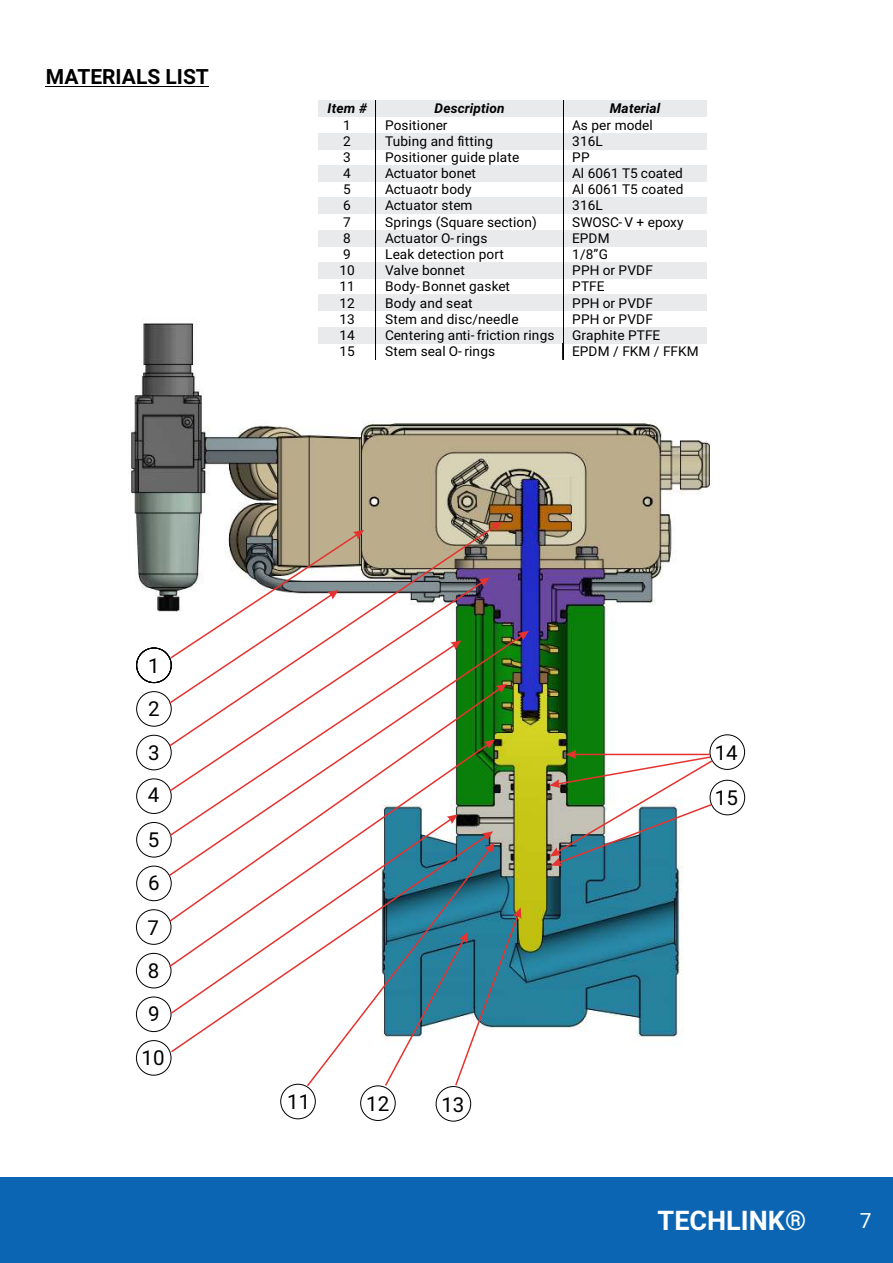
<style>
.page{position:relative;width:893px;height:1263px;background:#fff}
.page>*{position:absolute;margin:0;border:0;box-sizing:border-box;transform-origin:0 0}
.t1{font:700 27px "Roboto";color:#fefefe}
.t2{font:700 21px "Roboto";color:#000}
.t3{font:21px "Roboto";color:#fefefe}
.t4{font:20.55px/43.8px "Roboto";color:#000}
.t5{font:13.5px "Roboto";letter-spacing:.01em;color:#000}
.t6{font:italic 700 13.5px "Roboto";letter-spacing:.015em;color:#000}
</style>
<div class="page">
<div style="left:0;top:1178px;width:893px;height:85px;background:#0b65b3"></div>
<hr style="left:46px;top:86px;width:163px;height:1px;background:#000">
<img style="left:129px;top:323px;width:586px;height:722px">
<div style="left:136px;top:822px;width:36px;height:35px;border:1px solid #000;border-radius:50%"></div>
<div style="left:136px;top:866px;width:36px;height:35px;border:1px solid #000;border-radius:50%"></div>
<div style="left:136px;top:909px;width:35px;height:36px;border:1px solid #000;border-radius:50%"></div>
<div style="left:136px;top:953px;width:35px;height:35px;border:1px solid #000;border-radius:50%"></div>
<div style="left:136px;top:1040px;width:35px;height:35px;border:1px solid #000;border-radius:50%"></div>
<div style="left:136px;top:691px;width:36px;height:36px;border:1px solid #000;border-radius:50%"></div>
<div style="left:136px;top:735px;width:36px;height:35px;border:1px solid #000;border-radius:50%"></div>
<div style="left:136px;top:996px;width:35px;height:36px;border:1px solid #000;border-radius:50%"></div>
<div style="left:280px;top:1084px;width:36px;height:35px;border:1px solid #000;border-radius:50%"></div>
<div style="left:360px;top:1085px;width:36px;height:36px;border:1px solid #000;border-radius:50%"></div>
<div style="left:136px;top:778px;width:36px;height:36px;border:1px solid #000;border-radius:50%"></div>
<div style="left:436px;top:1086px;width:35px;height:35px;border:1px solid #000;border-radius:50%"></div>
<div style="left:710px;top:734px;width:35px;height:36px;border:1px solid #000;border-radius:50%"></div>
<div style="left:710px;top:780px;width:35px;height:35px;border:1px solid #000;border-radius:50%"></div>
<div style="left:136px;top:647px;width:36px;height:36px;border:1px solid #000;border-radius:50%"></div>
<img style="left:169px;top:522px;width:333px;height:109px">
<svg style="left:170px;top:577px;width:320px;height:54px"></svg>
<svg style="left:169px;top:631px;width:360px;height:245px"></svg>
<svg style="left:169px;top:684px;width:338px;height:223px"></svg>
<svg style="left:169px;top:739px;width:326px;height:228px"></svg>
<svg style="left:171px;top:814px;width:287px;height:17px"></svg>
<svg style="left:171px;top:831px;width:322px;height:221px"></svg>
<svg style="left:307px;top:843px;width:188px;height:243px"></svg>
<svg style="left:385px;top:907px;width:136px;height:179px"></svg>
<div style="left:318px;top:101px;width:57px;height:16px;background:#e8eaec"></div>
<div style="left:376px;top:101px;width:187px;height:16px;background:#e8eaec"></div>
<div style="left:563px;top:101px;width:144px;height:16px;background:#e8eaec"></div>
<div style="left:318px;top:133px;width:57px;height:16px;background:#e8eaec"></div>
<div style="left:376px;top:133px;width:187px;height:16px;background:#e8eaec"></div>
<div style="left:563px;top:133px;width:144px;height:16px;background:#e8eaec"></div>
<div style="left:318px;top:165px;width:57px;height:17px;background:#e8eaec"></div>
<div style="left:376px;top:165px;width:187px;height:17px;background:#e8eaec"></div>
<div style="left:563px;top:165px;width:144px;height:17px;background:#e8eaec"></div>
<div style="left:318px;top:198px;width:57px;height:16px;background:#e8eaec"></div>
<div style="left:376px;top:198px;width:187px;height:16px;background:#e8eaec"></div>
<div style="left:563px;top:198px;width:144px;height:16px;background:#e8eaec"></div>
<div style="left:318px;top:230px;width:57px;height:16px;background:#e8eaec"></div>
<div style="left:376px;top:230px;width:187px;height:16px;background:#e8eaec"></div>
<div style="left:563px;top:230px;width:144px;height:16px;background:#e8eaec"></div>
<div style="left:318px;top:262px;width:57px;height:17px;background:#e8eaec"></div>
<div style="left:376px;top:262px;width:187px;height:17px;background:#e8eaec"></div>
<div style="left:563px;top:262px;width:144px;height:17px;background:#e8eaec"></div>
<div style="left:318px;top:295px;width:57px;height:16px;background:#e8eaec"></div>
<div style="left:376px;top:295px;width:187px;height:16px;background:#e8eaec"></div>
<div style="left:563px;top:295px;width:144px;height:16px;background:#e8eaec"></div>
<div style="left:318px;top:327px;width:57px;height:16px;background:#e8eaec"></div>
<div style="left:376px;top:327px;width:187px;height:16px;background:#e8eaec"></div>
<div style="left:563px;top:327px;width:144px;height:16px;background:#e8eaec"></div>
<svg style="left:375px;top:101px;width:1px;height:258px"></svg>
<svg style="left:562px;top:101px;width:2px;height:258px"></svg>
<svg style="left:549px;top:750px;width:163px;height:116px"></svg>
<h2 class="t2" style="left:46px;top:68px;width:165px">MATERIALS LIST</h2>
<p class="t6" style="left:328px;top:103px;width:41px">Item #</p>
<p class="t6" style="left:434px;top:103px;width:72px">Description</p>
<p class="t6" style="left:610px;top:103px;width:52px">Material</p>
<p class="t5" style="left:343px;top:119px;width:9px">1</p>
<p class="t5" style="left:385px;top:119px;width:64px">Positioner</p>
<p class="t5" style="left:572px;top:119px;width:82px">As per model</p>
<p class="t5" style="left:343px;top:136px;width:9px">2</p>
<p class="t5" style="left:385px;top:136px;width:109px">Tubing and fitting</p>
<p class="t5" style="left:572px;top:136px;width:32px">316L</p>
<p class="t5" style="left:343px;top:152px;width:9px">3</p>
<p class="t5" style="left:385px;top:152px;width:136px">Positioner guide plate</p>
<p class="t5" style="left:572px;top:152px;width:19px">PP</p>
<p class="t5" style="left:343px;top:168px;width:9px">4</p>
<p class="t5" style="left:385px;top:168px;width:92px">Actuator bonet</p>
<p class="t5" style="left:572px;top:168px;width:112px">Al 6061 T5 coated</p>
<p class="t5" style="left:343px;top:184px;width:9px">5</p>
<p class="t5" style="left:385px;top:184px;width:88px">Actuaotr body</p>
<p class="t5" style="left:572px;top:184px;width:113px">Al 6061 T5 coated</p>
<p class="t5" style="left:343px;top:200px;width:9px">6</p>
<p class="t5" style="left:385px;top:200px;width:89px">Actuator stem</p>
<p class="t5" style="left:572px;top:200px;width:32px">316L</p>
<p class="t5" style="left:343px;top:216px;width:9px">7</p>
<p class="t5" style="left:385px;top:216px;width:153px">Springs (Square section)</p>
<p class="t5" style="left:572px;top:216px;width:113px">SWOSC- V + epoxy</p>
<p class="t5" style="left:343px;top:233px;width:9px">8</p>
<p class="t5" style="left:385px;top:233px;width:104px">Actuator O- rings</p>
<p class="t5" style="left:572px;top:233px;width:39px">EPDM</p>
<p class="t5" style="left:343px;top:249px;width:9px">9</p>
<p class="t5" style="left:385px;top:249px;width:120px">Leak detection port</p>
<p class="t5" style="left:572px;top:249px;width:37px">1/8”G</p>
<p class="t5" style="left:339px;top:265px;width:17px">10</p>
<p class="t5" style="left:385px;top:265px;width:81px">Valve bonnet</p>
<p class="t5" style="left:572px;top:265px;width:82px">PPH or PVDF</p>
<p class="t5" style="left:339px;top:281px;width:17px">11</p>
<p class="t5" style="left:385px;top:281px;width:126px">Body- Bonnet gasket</p>
<p class="t5" style="left:572px;top:281px;width:34px">PTFE</p>
<p class="t5" style="left:339px;top:297px;width:17px">12</p>
<p class="t5" style="left:385px;top:297px;width:89px">Body and seat</p>
<p class="t5" style="left:572px;top:297px;width:82px">PPH or PVDF</p>
<p class="t5" style="left:339px;top:314px;width:17px">13</p>
<p class="t5" style="left:385px;top:314px;width:135px">Stem and disc/needle</p>
<p class="t5" style="left:572px;top:314px;width:82px">PPH or PVDF</p>
<p class="t5" style="left:339px;top:330px;width:17px">14</p>
<p class="t5" style="left:385px;top:330px;width:171px">Centering anti- friction rings</p>
<p class="t5" style="left:572px;top:330px;width:90px">Graphite PTFE</p>
<p class="t5" style="left:339px;top:346px;width:17px">15</p>
<p class="t5" style="left:385px;top:346px;width:112px">Stem seal O- rings</p>
<p class="t5" style="left:572px;top:346px;width:128px">EPDM / FKM / FFKM</p>
<h3 class="t4" style="left:148px;top:645px;width:13px">1</h3>
<h3 class="t4" style="left:148px;top:689px;width:13px">2<br>3</h3>
<h3 class="t4" style="left:148px;top:775px;width:13px">4</h3>
<h3 class="t4" style="left:148px;top:820px;width:14px;text-align:justify">5<br>6<br>7<br>8</h3>
<h3 class="t4" style="left:148px;top:994px;width:13px">9</h3>
<h3 class="t4" style="left:142px;top:1038px;width:25px">10</h3>
<h3 class="t4" style="left:287px;top:1082px;width:25px">11</h3>
<h3 class="t4" style="left:366px;top:1084px;width:25px">12</h3>
<h3 class="t4" style="left:441px;top:1085px;width:25px">13</h3>
<h3 class="t4" style="left:715px;top:732px;width:25px;line-height:45px">14<br>15</h3>
<h1 class="t1" style="left:658px;top:1210px;width:150px">TECHLINK®</h1>
<h2 class="t3" style="left:860px;top:1212px;width:13px">7</h2>
</div>
